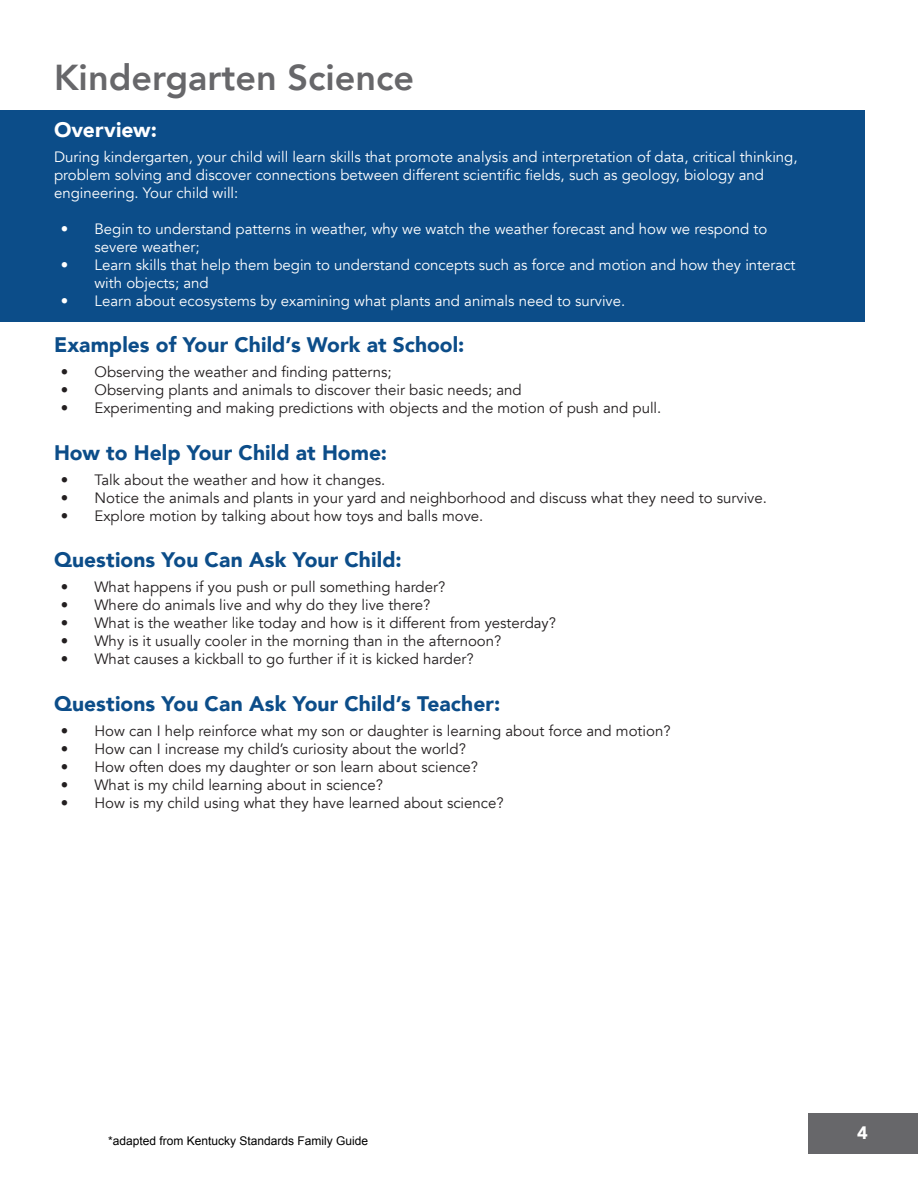
<style>
.page{position:relative;width:918px;height:1188px;background:#fff}
.page>*{position:absolute;margin:0;border:0;box-sizing:border-box;transform-origin:0 0}
.t1{font:800 36px "Avenir";color:#67676a}
.t2{font:900 21px "Avenir";letter-spacing:.005em;color:#0c4d89}
.t3{font:900 21px "Avenir";letter-spacing:.005em;color:#fff}
.t4{font:900 18px "Avenir";color:#fff}
.t5{font:15px "Avenir";color:#231f20}
.t6{font:15px/18px "Avenir";color:#fff}
.t7{font:12px "Arial";color:#000}
</style>
<div class="page">
<div style="left:809px;top:1114px;width:109px;height:40px;background:#67676a"></div>
<div style="left:0;top:110px;width:864px;height:212px;background:#0c4d89"></div>
<p class="t1" style="left:54px;top:49px;width:362px">Kindergarten Science</p>
<h2 class="t3" style="left:54px;top:111px;width:105px">Overview:</h2>
<p class="t6" style="left:54px;top:148px;width:745px">During kindergarten, your child will learn skills that promote analysis and interpretation of data, critical thinking, problem solving and discover connections between different scientific fields, such as geology, biology and engineering. Your child will:</p>
<p class="t6" style="left:94px;top:220px;width:675px;text-indent:-34px">• Begin to understand patterns in weather, why we watch the weather forecast and how we respond to severe weather;</p>
<p class="t6" style="left:94px;top:256px;width:703px;text-indent:-34px">• Learn skills that help them begin to understand concepts such as force and motion and how they interact with objects; and</p>
<p class="t6" style="left:61px;top:292px;width:566px">• Learn about ecosystems by examining what plants and animals need to survive.</p>
<h2 class="t2" style="left:54px;top:327px;width:412px">Examples of Your Child’s Work at School:</h2>
<p class="t5" style="left:61px;top:363px;width:332px">• Observing the weather and finding patterns;</p>
<p class="t5" style="left:61px;top:381px;width:462px">• Observing plants and animals to discover their basic needs; and</p>
<p class="t5" style="left:61px;top:399px;width:602px">• Experimenting and making predictions with objects and the motion of push and pull.</p>
<h2 class="t2" style="left:54px;top:435px;width:335px">How to Help Your Child at Home:</h2>
<p class="t5" style="left:61px;top:471px;width:326px">• Talk about the weather and how it changes.</p>
<p class="t5" style="left:61px;top:489px;width:708px">• Notice the animals and plants in your yard and neighborhood and discuss what they need to survive.</p>
<p class="t5" style="left:61px;top:507px;width:424px">• Explore motion by talking about how toys and balls move.</p>
<h2 class="t2" style="left:54px;top:542px;width:349px">Questions You Can Ask Your Child:</h2>
<p class="t5" style="left:61px;top:578px;width:386px">• What happens if you push or pull something harder?</p>
<p class="t5" style="left:61px;top:596px;width:371px">• Where do animals live and why do they live there?</p>
<p class="t5" style="left:61px;top:614px;width:497px">• What is the weather like today and how is it different from yesterday?</p>
<p class="t5" style="left:61px;top:632px;width:442px">• Why is it usually cooler in the morning than in the afternoon?</p>
<p class="t5" style="left:61px;top:650px;width:414px">• What causes a kickball to go further if it is kicked harder?</p>
<h2 class="t2" style="left:54px;top:686px;width:448px">Questions You Can Ask Your Child’s Teacher:</h2>
<p class="t5" style="left:61px;top:722px;width:611px">• How can I help reinforce what my son or daughter is learning about force and motion?</p>
<p class="t5" style="left:61px;top:740px;width:407px">• How can I increase my child’s curiosity about the world?</p>
<p class="t5" style="left:61px;top:758px;width:419px">• How often does my daughter or son learn about science?</p>
<p class="t5" style="left:61px;top:776px;width:324px">• What is my child learning about in science?</p>
<p class="t5" style="left:61px;top:794px;width:444px">• How is my child using what they have learned about science?</p>
<p class="t7" style="left:108px;top:1133px;width:262px">*adapted from Kentucky Standards Family Guide</p>
<p class="t4" style="left:857px;top:1117px;width:12px">4</p>
</div>
